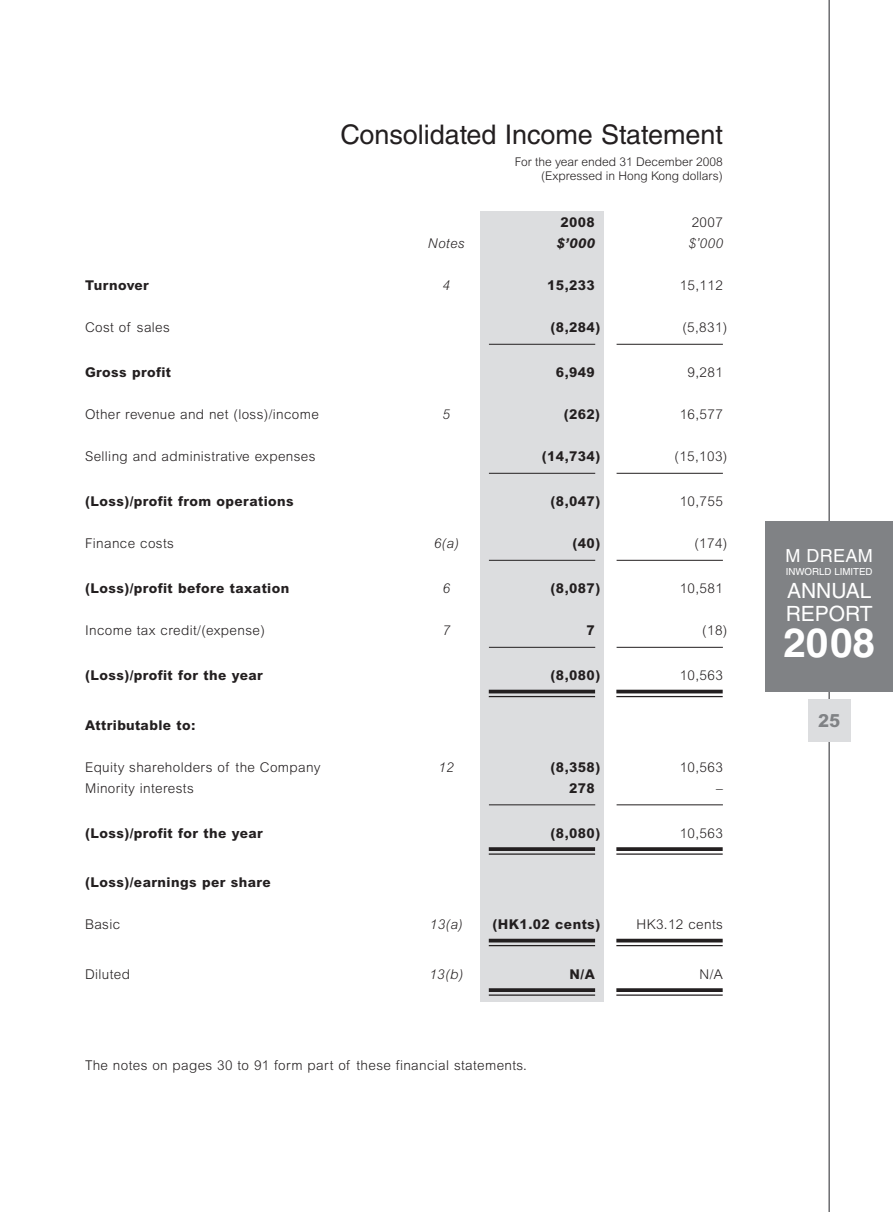
<style>
.page{position:relative;width:893px;height:1212px;background:#fff}
.page>*{position:absolute;margin:0;border:0;box-sizing:border-box;transform-origin:0 0}
.t1{font:700 40.5px "Helvetica LT Std";color:#fff}
.t2{font:27px "Helvetica LT Std";color:#231f20}
.t3{font:21px/23.2px "Helvetica LT Std";color:#fff}
.t4{font:18px "Helvetica LT Std";letter-spacing:.02em;color:#fff}
.t5{font:800 18px "Arial MT Std";color:#808285}
.t6{font:300 13.5px "Arial MT Std";letter-spacing:.03em;color:#231f20}
.t7{font:800 13.5px "Arial MT Std";letter-spacing:.03em;color:#231f20}
.t8{font:italic 300 13.5px "Arial MT Std";letter-spacing:.03em;color:#231f20}
.t9{font:italic 800 13.5px "Arial MT Std";color:#231f20}
.t10{font:300 12px/14.4px "Arial MT Std";color:#231f20;text-align:right}
.t11{font:9.75px "Helvetica LT Std";color:#fff}
</style>
<div class="page">
<div style="left:480px;top:211px;width:124px;height:791px;background:#dcdddf"></div>
<hr style="left:489px;top:344px;width:106px;height:1px;background:#231f20">
<hr style="left:617px;top:344px;width:106px;height:1px;background:#231f20">
<hr style="left:489px;top:473px;width:106px;height:1px;background:#231f20">
<hr style="left:617px;top:473px;width:106px;height:1px;background:#231f20">
<hr style="left:489px;top:560px;width:106px;height:1px;background:#231f20">
<hr style="left:617px;top:560px;width:106px;height:1px;background:#231f20">
<hr style="left:489px;top:647px;width:106px;height:1px;background:#231f20">
<hr style="left:617px;top:647px;width:106px;height:1px;background:#231f20">
<hr style="left:489px;top:690px;width:106px;height:3px;background:#231f20">
<hr style="left:489px;top:696px;width:106px;height:1px;background:#231f20">
<hr style="left:616px;top:690px;width:107px;height:3px;background:#231f20">
<hr style="left:616px;top:696px;width:107px;height:1px;background:#231f20">
<hr style="left:489px;top:804px;width:106px;height:1px;background:#231f20">
<hr style="left:617px;top:804px;width:106px;height:1px;background:#231f20">
<svg style="left:489px;top:847px;width:106px;height:4px"></svg>
<hr style="left:489px;top:853px;width:106px;height:2px;background:#231f20">
<svg style="left:616px;top:847px;width:107px;height:4px"></svg>
<hr style="left:616px;top:853px;width:107px;height:2px;background:#231f20">
<hr style="left:489px;top:939px;width:106px;height:3px;background:#231f20">
<hr style="left:489px;top:945px;width:106px;height:1px;background:#231f20">
<hr style="left:616px;top:939px;width:107px;height:3px;background:#231f20">
<hr style="left:616px;top:945px;width:107px;height:1px;background:#231f20">
<svg style="left:489px;top:988px;width:106px;height:4px"></svg>
<hr style="left:489px;top:994px;width:106px;height:2px;background:#231f20">
<svg style="left:616px;top:988px;width:107px;height:4px"></svg>
<hr style="left:616px;top:994px;width:107px;height:2px;background:#231f20">
<hr style="left:828px;top:0;width:2px;height:1212px;background:#6c6d70">
<div style="left:808px;top:699px;width:42px;height:43px;background:#dcdddf"></div>
<div style="left:765px;top:521px;width:128px;height:170px;background:#808285"></div>
<h2 class="t2" style="left:341px;top:125px;width:384px">Consolidated Income Statement</h2>
<p class="t10" style="left:515px;top:155px;width:209px">For the year ended 31 December 2008 (Expressed in Hong Kong dollars)</p>
<p class="t7" style="left:560px;top:218px;width:36px">2008</p>
<p class="t6" style="left:692px;top:218px;width:33px">2007</p>
<p class="t8" style="left:428px;top:239px;width:38px">Notes</p>
<p class="t9" style="left:556px;top:236px;width:40px">$’000</p>
<p class="t8" style="left:688px;top:239px;width:36px">$’000</p>
<p class="t7" style="left:85px;top:281px;width:65px">Turnover</p>
<p class="t8" style="left:443px;top:281px;width:9px">4</p>
<p class="t7" style="left:547px;top:281px;width:49px">15,233</p>
<p class="t6" style="left:680px;top:281px;width:45px">15,112</p>
<p class="t6" style="left:85px;top:323px;width:86px">Cost of sales</p>
<p class="t7" style="left:551px;top:323px;width:51px">(8,284)</p>
<p class="t6" style="left:682px;top:323px;width:47px">(5,831)</p>
<p class="t7" style="left:85px;top:368px;width:87px">Gross profit</p>
<p class="t7" style="left:556px;top:368px;width:40px">6,949</p>
<p class="t6" style="left:688px;top:368px;width:37px">9,281</p>
<p class="t6" style="left:85px;top:410px;width:235px">Other revenue and net (loss)/income</p>
<p class="t8" style="left:443px;top:410px;width:9px">5</p>
<p class="t7" style="left:564px;top:410px;width:38px">(262)</p>
<p class="t6" style="left:680px;top:410px;width:45px">16,577</p>
<p class="t6" style="left:85px;top:452px;width:232px">Selling and administrative expenses</p>
<p class="t7" style="left:542px;top:452px;width:60px">(14,734)</p>
<p class="t6" style="left:674px;top:452px;width:54px">(15,103)</p>
<p class="t7" style="left:85px;top:497px;width:210px">(Loss)/profit from operations</p>
<p class="t7" style="left:551px;top:497px;width:51px">(8,047)</p>
<p class="t6" style="left:680px;top:497px;width:45px">10,755</p>
<p class="t6" style="left:85px;top:539px;width:90px">Finance costs</p>
<p class="t8" style="left:434px;top:539px;width:27px">6(a)</p>
<p class="t7" style="left:572px;top:539px;width:29px">(40)</p>
<p class="t6" style="left:694px;top:539px;width:35px">(174)</p>
<p class="t7" style="left:85px;top:584px;width:206px">(Loss)/profit before taxation</p>
<p class="t8" style="left:443px;top:584px;width:9px">6</p>
<p class="t7" style="left:551px;top:584px;width:51px">(8,087)</p>
<p class="t6" style="left:680px;top:584px;width:45px">10,581</p>
<p class="t6" style="left:85px;top:626px;width:181px">Income tax credit/(expense)</p>
<p class="t8" style="left:443px;top:626px;width:9px">7</p>
<p class="t7" style="left:587px;top:626px;width:10px">7</p>
<p class="t6" style="left:702px;top:626px;width:27px">(18)</p>
<p class="t7" style="left:85px;top:671px;width:179px">(Loss)/profit for the year</p>
<p class="t7" style="left:551px;top:671px;width:51px">(8,080)</p>
<p class="t6" style="left:680px;top:671px;width:45px">10,563</p>
<p class="t7" style="left:85px;top:720px;width:112px">Attributable to:</p>
<p class="t6" style="left:85px;top:762px;width:237px">Equity shareholders of the Company</p>
<p class="t8" style="left:439px;top:762px;width:17px">12</p>
<p class="t7" style="left:551px;top:762px;width:51px">(8,358)</p>
<p class="t6" style="left:680px;top:762px;width:45px">10,563</p>
<p class="t6" style="left:85px;top:783px;width:110px">Minority interests</p>
<p class="t7" style="left:569px;top:783px;width:27px">278</p>
<p class="t6" style="left:716px;top:783px;width:8px">–</p>
<p class="t7" style="left:85px;top:828px;width:179px">(Loss)/profit for the year</p>
<p class="t7" style="left:551px;top:828px;width:51px">(8,080)</p>
<p class="t6" style="left:680px;top:828px;width:45px">10,563</p>
<p class="t7" style="left:85px;top:878px;width:187px">(Loss)/earnings per share</p>
<p class="t6" style="left:85px;top:920px;width:37px">Basic</p>
<p class="t8" style="left:430px;top:920px;width:35px">13(a)</p>
<p class="t7" style="left:492px;top:920px;width:109px">(HK1.02 cents)</p>
<p class="t6" style="left:637px;top:920px;width:88px">HK3.12 cents</p>
<p class="t6" style="left:85px;top:969px;width:47px">Diluted</p>
<p class="t8" style="left:429px;top:969px;width:35px">13(b)</p>
<p class="t7" style="left:570px;top:969px;width:27px">N/A</p>
<p class="t6" style="left:700px;top:969px;width:25px">N/A</p>
<p class="t6" style="left:85px;top:1061px;width:443px">The notes on pages 30 to 91 form part of these financial statements.</p>
<h3 class="t4" style="left:786px;top:550px;width:89px">M DREAM</h3>
<p class="t11" style="left:786px;top:568px;width:88px">INWORLD LIMITED</p>
<h3 class="t3" style="left:786px;top:581px;width:88px">ANNUAL<br>REPORT</h3>
<h1 class="t1" style="left:783px;top:619px;width:93px">2008</h1>
<h3 class="t5" style="left:818px;top:714px;width:24px">25</h3>
</div>
